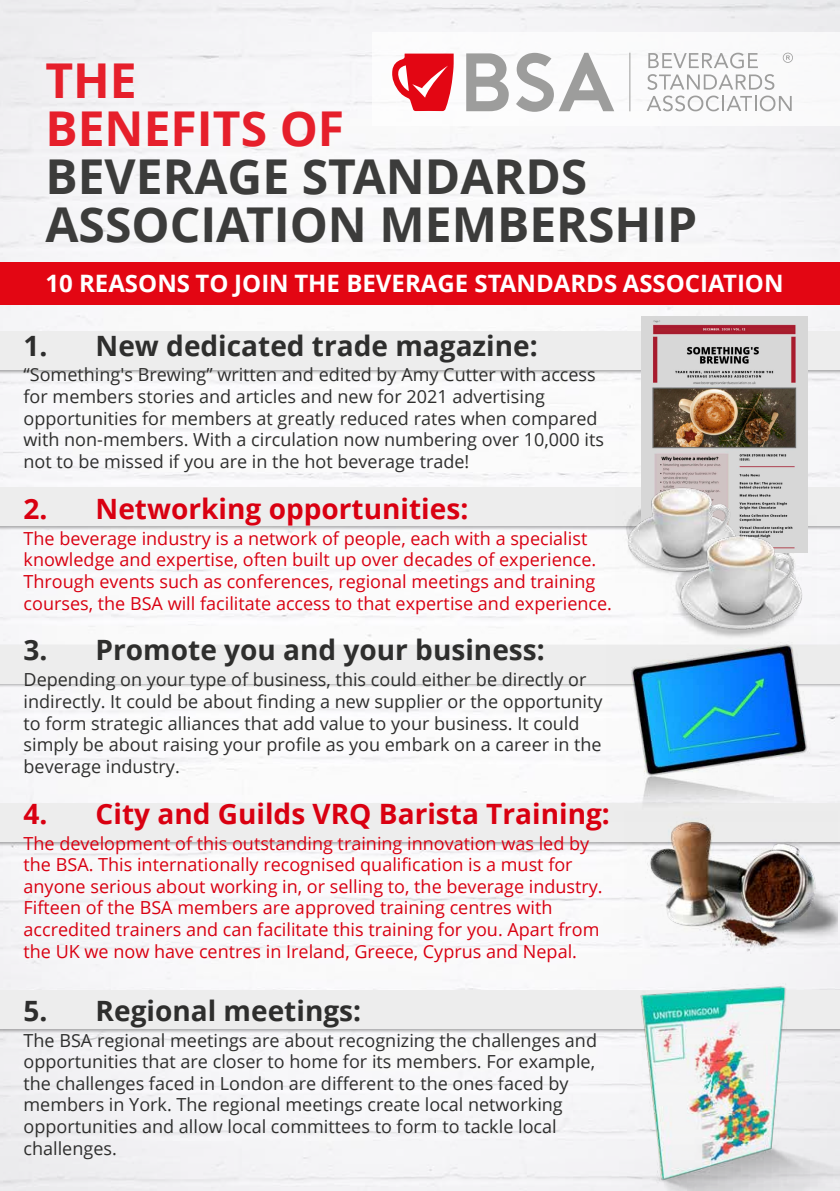
<style>
.page{position:relative;width:840px;height:1191px;background:#fff}
.page>*{position:absolute;margin:0;border:0;box-sizing:border-box;transform-origin:0 0}
.t1{font:700 48px/48px "Open Sans";color:#3c3c3b}
.t2{font:700 48px/48px "Open Sans";color:#e61f2b}
.t3{font:700 28px "Open Sans";color:#2e2e2d}
.t4{font:700 28px "Open Sans";color:#d90011}
.t5{font:700 24px "Open Sans";color:#fff}
.t6{font:18px/21.6px "Open Sans";color:#2e2e2d}
.t7{font:18px/21.6px "Open Sans";color:#d90011}
</style>
<div class="page">
<div style="left:0;top:0;width:839px;height:1191px;background:#f9f8f9"></div>
<div style="left:0;top:331px;width:839px;height:43px;background:#000;opacity:.3"></div>
<div style="left:0;top:332px;width:839px;height:38px;background:#ededed"></div>
<div style="left:0;top:487px;width:839px;height:43px;background:#000;opacity:.3"></div>
<div style="left:0;top:487px;width:839px;height:39px;background:#ededed"></div>
<div style="left:0;top:644px;width:839px;height:43px;background:#000;opacity:.3"></div>
<div style="left:0;top:645px;width:839px;height:38px;background:#ededed"></div>
<div style="left:0;top:803px;width:839px;height:43px;background:#000;opacity:.3"></div>
<div style="left:0;top:803px;width:839px;height:39px;background:#ededed"></div>
<div style="left:0;top:990px;width:839px;height:43px;background:#000;opacity:.3"></div>
<div style="left:0;top:991px;width:839px;height:38px;background:#ededed"></div>
<div style="left:372px;top:32px;width:467px;height:94px;background:#fff"></div>
<div style="left:0;top:262px;width:839px;height:43px;background:#e30613"></div>
<svg style="left:782px;top:53px;width:10px;height:10px"></svg>
<svg style="left:648px;top:53px;width:109px;height:15px"></svg>
<svg style="left:647px;top:74px;width:127px;height:16px"></svg>
<svg style="left:646px;top:96px;width:145px;height:15px"></svg>
<svg style="left:466px;top:53px;width:42px;height:58px"></svg>
<svg style="left:516px;top:53px;width:98px;height:59px"></svg>
<hr style="left:629px;top:53px;width:1px;height:58px;background:#9d9d9c">
<svg style="left:391px;top:54px;width:62px;height:57px"></svg>
<img style="left:613px;top:821px;width:226px;height:133px">
<img style="left:605px;top:644px;width:234px;height:160px">
<img style="left:581px;top:983px;width:258px;height:208px">
<img style="left:640px;top:317px;width:166px;height:208px">
<img style="left:616px;top:479px;width:138px;height:94px">
<img style="left:668px;top:525px;width:154px;height:130px">
<h1 class="t2" style="left:45px;top:55px;width:300px">THE<br>BENEFITS OF</h1>
<h1 class="t1" style="left:45px;top:151px;width:653px">BEVERAGE STANDARDS<br>ASSOCIATION MEMBERSHIP</h1>
<h3 class="t5" style="left:45px;top:266px;width:739px">10 REASONS TO JOIN THE BEVERAGE STANDARDS ASSOCIATION</h3>
<h2 class="t3" style="left:24px;top:325px;width:515px">1. New dedicated trade magazine:</h2>
<p class="t6" style="left:24px;top:364px;width:581px">“Something's Brewing” written and edited by Amy Cutter with access for members stories and articles and new for 2021 advertising opportunities for members at greatly reduced rates when compared with non-members. With a circulation now numbering over 10,000 its not to be missed if you are in the hot beverage trade!</p>
<h2 class="t4" style="left:24px;top:489px;width:446px">2. Networking opportunities:</h2>
<p class="t7" style="left:24px;top:527px;width:589px">The beverage industry is a network of people, each with a specialist knowledge and expertise, often built up over decades of experience.<br>Through events such as conferences, regional meetings and training courses, the BSA will facilitate access to that expertise and experience.</p>
<h2 class="t3" style="left:24px;top:630px;width:522px">3. Promote you and your business:</h2>
<p class="t6" style="left:24px;top:668px;width:580px">Depending on your type of business, this could either be directly or indirectly. It could be about finding a new supplier or the opportunity to form strategic alliances that add value to your business. It could simply be about raising your profile as you embark on a career in the beverage industry.</p>
<h2 class="t4" style="left:24px;top:793px;width:587px">4. City and Guilds VRQ Barista Training:</h2>
<p class="t7" style="left:24px;top:832px;width:580px">The development of this outstanding training innovation was led by the BSA. This internationally recognised qualification is a must for anyone serious about working in, or selling to, the beverage industry.<br>Fifteen of the BSA members are approved training centres with accredited trainers and can facilitate this training for you. Apart from the UK we now have centres in Ireland, Greece, Cyprus and Nepal.</p>
<h2 class="t3" style="left:24px;top:990px;width:339px">5. Regional meetings:</h2>
<p class="t6" style="left:24px;top:1028px;width:574px">The BSA regional meetings are about recognizing the challenges and opportunities that are closer to home for its members. For example, the challenges faced in London are different to the ones faced by members in York. The regional meetings create local networking opportunities and allow local committees to form to tackle local challenges.</p>
</div>
